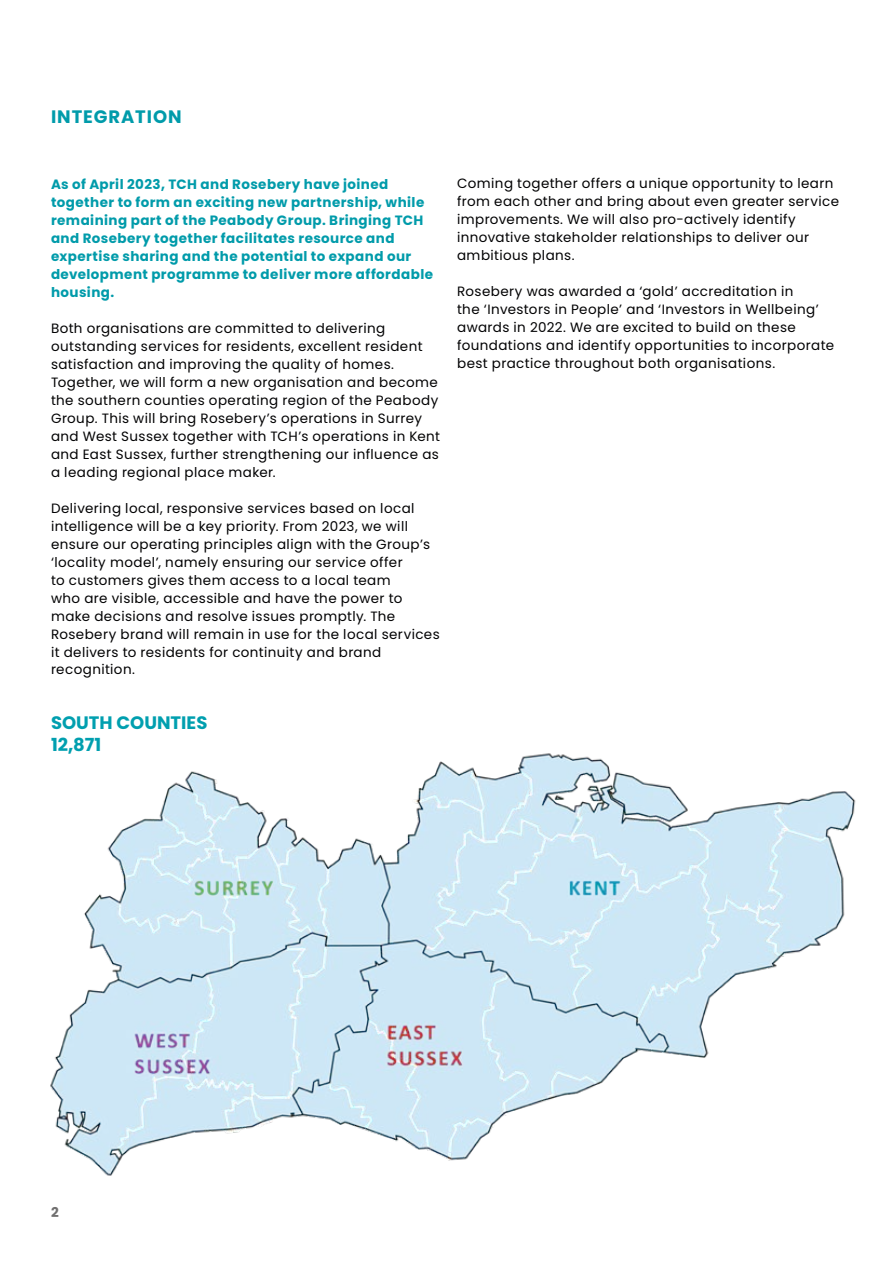
<style>
.page{position:relative;width:893px;height:1263px;background:#fff}
.page>*{position:absolute;margin:0;border:0;box-sizing:border-box;transform-origin:0 0}
.t1{font:700 18px/21.6px "Poppins";color:#009faf}
.t2{font:700 18px "Poppins";letter-spacing:.05em;color:#009baa}
.t3{font:13.5px/18px "Poppins";letter-spacing:.03em;color:#020203}
.t4{font:700 13.5px/18px "Poppins";letter-spacing:.03em;color:#009baa}
.t5{font:700 13.5px "Poppins";color:#706f6f}
</style>
<div class="page">
<img style="left:50px;top:753px;width:806px;height:423px">
<h1 class="t2" style="left:51px;top:106px;width:132px">INTEGRATION</h1>
<p class="t4" style="left:51px;top:175px;width:384px">As of April 2023, TCH and Rosebery have joined together to form an exciting new partnership, while remaining part of the Peabody Group. Bringing TCH and Rosebery together facilitates resource and expertise sharing and the potential to expand our development programme to deliver more affordable housing.</p>
<p class="t3" style="left:51px;top:319px;width:390px">Both organisations are committed to delivering outstanding services for residents, excellent resident satisfaction and improving the quality of homes.<br>Together, we will form a new organisation and become the southern counties operating region of the Peabody Group. This will bring Rosebery’s operations in Surrey and West Sussex together with TCH’s operations in Kent and East Sussex, further strengthening our influence as a leading regional place maker.</p>
<p class="t3" style="left:51px;top:499px;width:390px">Delivering local, responsive services based on local intelligence will be a key priority. From 2023, we will ensure our operating principles align with the Group’s ‘locality model’, namely ensuring our service offer<br>to customers gives them access to a local team<br>who are visible, accessible and have the power to make decisions and resolve issues promptly. The Rosebery brand will remain in use for the local services it delivers to residents for continuity and brand recognition.</p>
<h1 class="t1" style="left:51px;top:712px;width:158px">SOUTH COUNTIES<br>12,871</h1>
<p class="t3" style="left:457px;top:175px;width:383px">Coming together offers a unique opportunity to learn from each other and bring about even greater service improvements. We will also pro-actively identify innovative stakeholder relationships to deliver our ambitious plans.</p>
<p class="t3" style="left:457px;top:283px;width:379px">Rosebery was awarded a ‘gold’ accreditation in<br>the ‘Investors in People’ and ‘Investors in Wellbeing’ awards in 2022. We are excited to build on these foundations and identify opportunities to incorporate best practice throughout both organisations.</p>
<p class="t5" style="left:51px;top:1205px;width:9px">2</p>
</div>
